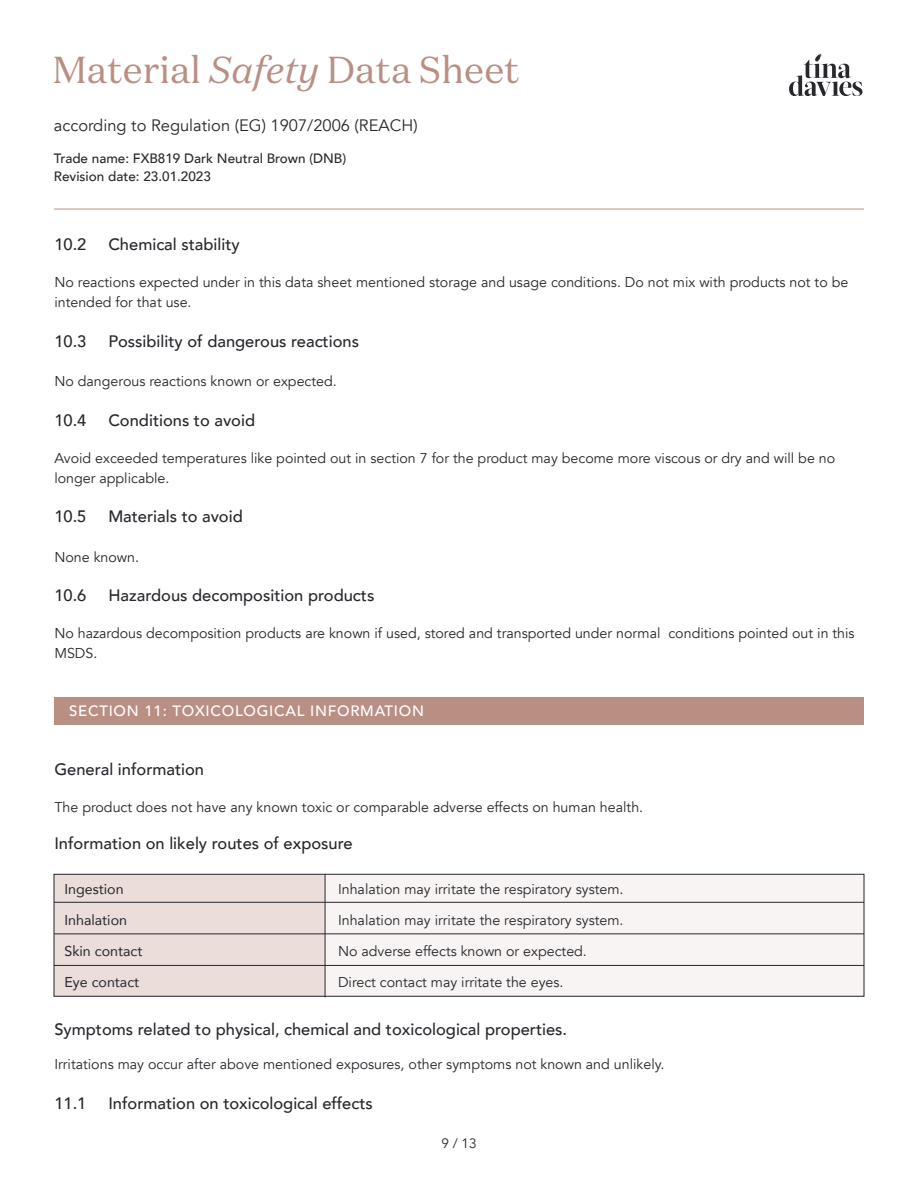
<style>
.page{position:relative;width:918px;height:1188px;background:#fff}
.page>*{position:absolute;margin:0;border:0;box-sizing:border-box;transform-origin:0 0}
.t1{font:37.5px "Domaine Text";color:#b98f84}
.t2{font:500 16.5px "Avenir";color:#27272d}
.t3{font:16.5px "Avenir";color:#27272d}
.t4{font:500 15px "Avenir";letter-spacing:.05em;color:#fff}
.t5{font:14.25px/19.8px "Avenir";color:#27272d}
.t6{font:14.25px "Avenir";color:#27272d}
.t7{font:500 13.5px/18px "Avenir";color:#27272d}
.t8{font:13.5px "Avenir";color:#27272d}
.s1{font-style:italic}
</style>
<div class="page">
<hr style="left:54px;top:209px;width:810px;height:1px;background:#b98f84">
<svg style="left:789px;top:54px;width:74px;height:42px"></svg>
<div style="left:54px;top:697px;width:810px;height:28px;background:#b98f84"></div>
<div style="left:54px;top:874px;width:271px;height:123px;background:#eaddda"></div>
<div style="left:326px;top:874px;width:538px;height:123px;background:#f8f4f3"></div>
<div style="left:54px;top:874px;width:810px;height:123px;border:1px solid #27272d"></div>
<hr style="left:54px;top:902px;width:810px;height:1px;background:#27272d">
<hr style="left:54px;top:933px;width:810px;height:1px;background:#27272d">
<hr style="left:54px;top:965px;width:810px;height:1px;background:#27272d">
<hr style="left:325px;top:874px;width:1px;height:123px;background:#27272d">
<h1 class="t1" style="left:52px;top:46px;width:469px">Material <span class="s1">Safety</span> Data Sheet</h1>
<p class="t3" style="left:54px;top:116px;width:365px">according to Regulation (EG) 1907/2006 (REACH)</p>
<p class="t7" style="left:54px;top:148px;width:294px">Trade name: FXB819 Dark Neutral Brown (DNB)<br>Revision date: 23.01.2023</p>
<p class="t2" style="left:54px;top:230px;width:34px">10.2</p>
<p class="t2" style="left:108px;top:230px;width:133px">Chemical stability</p>
<p class="t5" style="left:54px;top:273px;width:796px">No reactions expected under in this data sheet mentioned storage and usage conditions. Do not mix with products not to be intended for that use.</p>
<p class="t2" style="left:54px;top:327px;width:34px">10.3</p>
<p class="t2" style="left:108px;top:327px;width:252px">Possibility of dangerous reactions</p>
<p class="t5" style="left:54px;top:372px;width:284px">No dangerous reactions known or expected.</p>
<p class="t2" style="left:54px;top:406px;width:34px">10.4</p>
<p class="t2" style="left:108px;top:406px;width:148px">Conditions to avoid</p>
<p class="t5" style="left:54px;top:448px;width:782px">Avoid exceeded temperatures like pointed out in section 7 for the product may become more viscous or dry and will be no longer applicable.</p>
<p class="t2" style="left:54px;top:502px;width:34px">10.5</p>
<p class="t2" style="left:108px;top:502px;width:136px">Materials to avoid</p>
<p class="t5" style="left:54px;top:547px;width:86px">None known.</p>
<p class="t2" style="left:54px;top:581px;width:34px">10.6</p>
<p class="t2" style="left:108px;top:581px;width:267px">Hazardous decomposition products</p>
<p class="t5" style="left:54px;top:624px;width:802px">No hazardous decomposition products are known if used, stored and transported under normal conditions pointed out in this<br>MSDS.</p>
<p class="t4" style="left:69px;top:698px;width:356px">SECTION 11: TOXICOLOGICAL INFORMATION</p>
<p class="t2" style="left:54px;top:755px;width:151px">General information</p>
<p class="t5" style="left:54px;top:798px;width:590px">The product does not have any known toxic or comparable adverse effects on human health.</p>
<p class="t2" style="left:54px;top:829px;width:300px">Information on likely routes of exposure</p>
<p class="t6" style="left:64px;top:878px;width:61px">Ingestion</p>
<p class="t5" style="left:338px;top:879px;width:287px">Inhalation may irritate the respiratory system.</p>
<p class="t6" style="left:64px;top:909px;width:64px">Inhalation</p>
<p class="t5" style="left:338px;top:910px;width:287px">Inhalation may irritate the respiratory system.</p>
<p class="t6" style="left:64px;top:939px;width:79px">Skin contact</p>
<p class="t5" style="left:338px;top:941px;width:250px">No adverse effects known or expected.</p>
<p class="t6" style="left:64px;top:970px;width:76px">Eye contact</p>
<p class="t5" style="left:338px;top:972px;width:227px">Direct contact may irritate the eyes.</p>
<p class="t2" style="left:54px;top:1015px;width:514px">Symptoms related to physical, chemical and toxicological properties.</p>
<p class="t5" style="left:54px;top:1055px;width:611px">Irritations may occur after above mentioned exposures, other symptoms not known and unlikely.</p>
<p class="t2" style="left:54px;top:1089px;width:34px">11.1</p>
<p class="t2" style="left:108px;top:1089px;width:266px">Information on toxicological effects</p>
<p class="t8" style="left:441px;top:1136px;width:37px">9 / 13</p>
</div>
